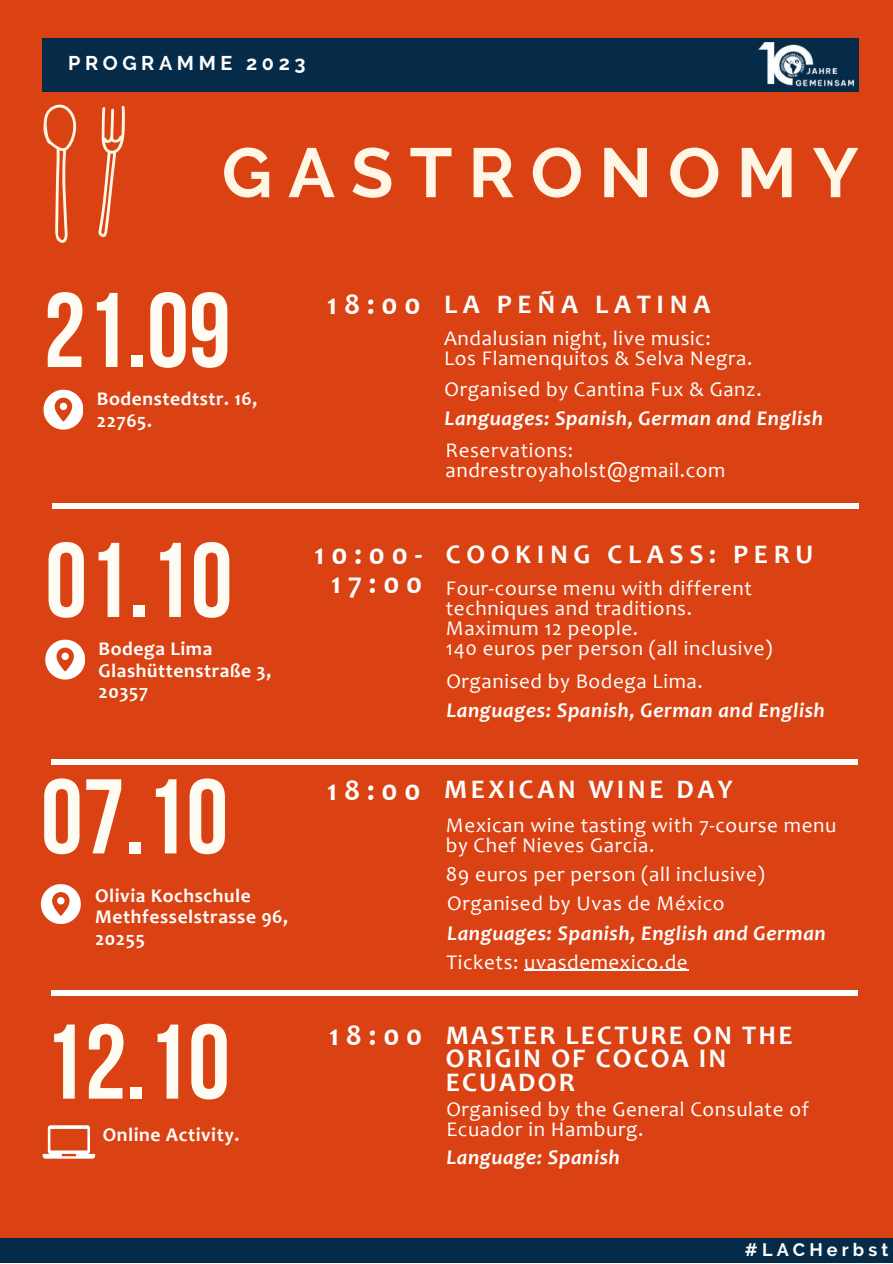
<style>
.page{position:relative;width:893px;height:1264px;background:#fff}
.page>*{position:absolute;margin:0;border:0;box-sizing:border-box;transform-origin:0 0}
.t1{font:700 105.75px "Bebas Neue";color:#fffcf3}
.t2{font:700 69.45px "Raleway";letter-spacing:.23em;color:#fff6e6}
.t3{font:700 30px/29.2px "Candara";letter-spacing:.23em;color:#fff;text-align:center}
.t4{font:700 27px/23.5px "Candara";letter-spacing:.08em;color:#fff}
.t5{font:700 27px "Candara";letter-spacing:.21em;color:#fff}
.t6{font:700 27px "Candara";letter-spacing:.13em;color:#fff}
.t7{font:21px/20.2px "Candara";letter-spacing:.03em;color:#fff}
.t8{font:italic 700 21px "Candara";letter-spacing:.03em;color:#fff}
.t9{font:700 19.8px "Raleway";letter-spacing:.23em;color:#fff}
.t10{font:700 19.5px/21.3px "Candara";letter-spacing:.03em;color:#fff}
.t11{font:700 18px "Raleway";letter-spacing:.23em;color:#fff}
.s1{font-size:30px}
</style>
<div class="page">
<div style="left:0;top:0;width:892px;height:1262px;background:#da4213"></div>
<div style="left:43px;top:38px;width:816px;height:54px;background:#062b48"></div>
<div style="left:0;top:1238px;width:892px;height:24px;background:#062b48"></div>
<img style="left:758px;top:42px;width:97px;height:45px">
<svg style="left:98px;top:106px;width:26px;height:132px"></svg>
<svg style="left:43px;top:104px;width:33px;height:139px"></svg>
<div style="left:52px;top:759px;width:806px;height:6px;background:#fff"></div>
<div style="left:51px;top:990px;width:806px;height:5px;background:#fff"></div>
<svg style="left:45px;top:639px;width:40px;height:40px"></svg>
<div style="left:53px;top:502px;width:806px;height:6px;background:#fff"></div>
<svg style="left:43px;top:390px;width:40px;height:39px"></svg>
<svg style="left:41px;top:884px;width:39px;height:39px"></svg>
<hr style="left:524px;top:969px;width:164px;height:2px;background:#fff">
<svg style="left:43px;top:1125px;width:52px;height:33px"></svg>
<p class="t9" style="left:68px;top:52px;width:239px">PROGRAMME 2023</p>
<h2 class="t2" style="left:222px;top:132px;width:638px">GASTRONOMY</h2>
<h1 class="t1" style="left:43px;top:288px;width:189px">21.09</h1>
<p class="t10" style="left:97px;top:390px;width:162px">Bodenstedtstr. 16,<br>22765.</p>
<h1 class="t1" style="left:45px;top:537px;width:189px">01.10</h1>
<p class="t10" style="left:99px;top:640px;width:174px">Bodega Lima<br>Glashüttenstraße 3,<br>20357</p>
<h1 class="t1" style="left:41px;top:774px;width:189px">07.10</h1>
<p class="t10" style="left:95px;top:886px;width:194px">Olivia Kochschule<br>Methfesselstrasse 96,<br>20255</p>
<h1 class="t1" style="left:43px;top:1019px;width:189px">12.10</h1>
<p class="t10" style="left:103px;top:1125px;width:138px">Online Activity.</p>
<p class="t5" style="left:327px;top:293px;width:384px"><span class="s1">18:00</span> LA PEÑA LATINA</p>
<p class="t7" style="left:444px;top:330px;width:310px">Andalusian night, live music:<br>Los Flamenquitos &amp; Selva Negra.</p>
<p class="t7" style="left:444px;top:381px;width:318px">Organised by Cantina Fux &amp; Ganz.</p>
<p class="t8" style="left:444px;top:410px;width:380px">Languages: Spanish, German and English</p>
<p class="t7" style="left:445px;top:442px;width:281px">Reservations: andrestroyaholst@gmail.com</p>
<h3 class="t3" style="left:314px;top:543px;width:109px">10:00-<br>17:00</h3>
<p class="t5" style="left:446px;top:543px;width:369px">COOKING CLASS: PERU</p>
<p class="t7" style="left:446px;top:580px;width:328px">Four-course menu with different techniques and traditions.<br>Maximum 12 people.<br>140 euros per person (all inclusive)</p>
<p class="t7" style="left:446px;top:673px;width:258px">Organised by Bodega Lima.</p>
<p class="t8" style="left:446px;top:701px;width:380px">Languages: Spanish, German and English</p>
<p class="t6" style="left:327px;top:778px;width:407px"><span class="s1">18:00</span> MEXICAN WINE DAY</p>
<p class="t7" style="left:446px;top:816px;width:392px">Mexican wine tasting with 7-course menu by Chef Nieves Garcia.</p>
<p class="t7" style="left:446px;top:866px;width:320px">89 euros per person (all inclusive)</p>
<p class="t7" style="left:447px;top:895px;width:279px">Organised by Uvas de México</p>
<p class="t7" style="left:446px;top:953px;width:242px">Tickets: uvasdemexico.de</p>
<p class="t8" style="left:447px;top:924px;width:380px">Languages: Spanish, English and German</p>
<p class="t4" style="left:446px;top:1025px;width:348px;text-indent:-117px"><span class="s1">1 8 : 0 0</span> MASTER LECTURE ON THE<br>ORIGIN OF COCOA IN<br>ECUADOR</p>
<p class="t7" style="left:446px;top:1101px;width:364px">Organised by the General Consulate of<br>Ecuador in Hamburg.</p>
<p class="t8" style="left:446px;top:1149px;width:175px">Language: Spanish</p>
<p class="t11" style="left:744px;top:1238px;width:145px">#LACHerbst</p>
</div>
